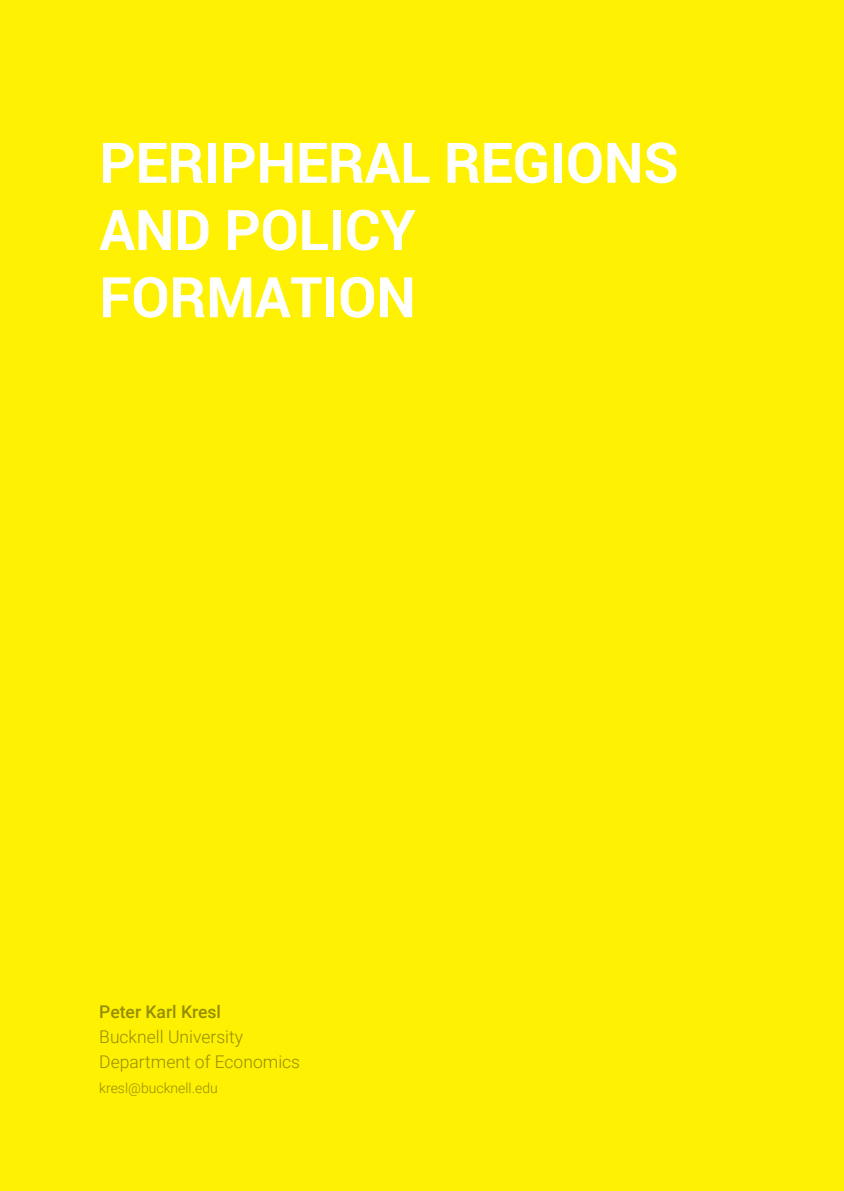
<style>
.page{position:relative;width:844px;height:1191px;background:#fff}
.page>*{position:absolute;margin:0;border:0;box-sizing:border-box;transform-origin:0 0}
.titolo_contributo{font:700 56px/67.2px "Roboto";letter-spacing:-.005em;color:#fff}
.affiliazione_autore{font:300 17.5px "Roboto";color:#968d00}
.nome_autore{font:500 17.5px "Roboto";color:#968d00}
.mail{font:300 14px "Roboto";color:#968d00}
</style>
<div class="page">
<div style="left:0;top:0;width:843px;height:1191px;background:#fff101"></div>
<p class="titolo_contributo" style="left:99px;top:127px;width:580px">PERIPHERAL REGIONS<br>AND POLICY</p>
<p class="titolo_contributo" style="left:99px;top:261px;width:318px">FORMATION</p>
<p class="nome_autore" style="left:99px;top:999px;width:123px">Peter Karl Kresl</p>
<p class="affiliazione_autore" style="left:99px;top:1024px;width:145px">Bucknell University</p>
<p class="affiliazione_autore" style="left:99px;top:1049px;width:202px">Department of Economics</p>
<p class="mail" style="left:99px;top:1077px;width:120px">kresl@bucknell.edu</p>
</div>
